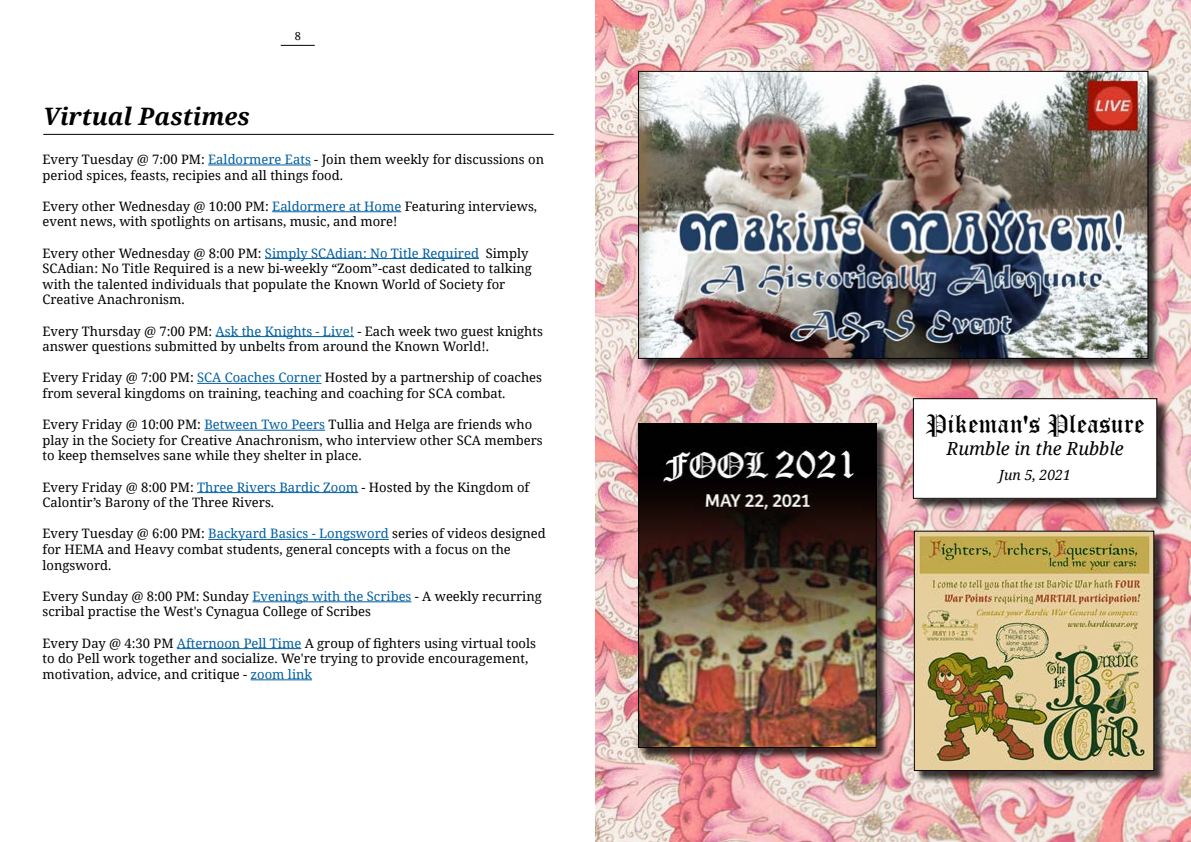
<style>
.page{position:relative;width:1191px;height:842px;background:#fff}
.page>*{position:absolute;margin:0;border:0;box-sizing:border-box;transform-origin:0 0}
.t1{font:26px "Old English Text MT Std";letter-spacing:.005em;color:#000}
.t2{font:italic 700 24px "Noto Serif";color:#000}
.t3{font:italic 18px "Noto Serif";color:#000}
.t4{font:italic 14px "Noto Serif";color:#000}
.t5{font:13px/15.6px "Noto Serif";color:#000}
.t6{font:11px "Noto Serif";color:#000}
.s1{color:#005fa3}
</style>
<div class="page">
<hr style="left:281px;top:45px;width:34px;height:1px;background:#000">
<img style="left:595px;top:0;width:596px;height:842px">
<hr style="left:43px;top:134px;width:510px;height:1px;background:#000">
<hr style="left:208px;top:165px;width:103px;height:1px;background:#005fa3">
<hr style="left:272px;top:211px;width:129px;height:1px;background:#005fa3">
<hr style="left:265px;top:258px;width:214px;height:1px;background:#005fa3">
<hr style="left:216px;top:336px;width:138px;height:1px;background:#005fa3">
<hr style="left:197px;top:383px;width:124px;height:1px;background:#005fa3">
<hr style="left:204px;top:430px;width:121px;height:1px;background:#005fa3">
<hr style="left:197px;top:492px;width:161px;height:1px;background:#005fa3">
<hr style="left:208px;top:539px;width:181px;height:1px;background:#005fa3">
<hr style="left:252px;top:601px;width:159px;height:1px;background:#005fa3">
<hr style="left:177px;top:648px;width:124px;height:1px;background:#005fa3">
<hr style="left:251px;top:679px;width:61px;height:1px;background:#005fa3">
<div style="left:915px;top:532px;width:251px;height:251px;background:#000;opacity:.75"></div>
<img style="left:916px;top:533px;width:236px;height:236px">
<div style="left:914px;top:531px;width:240px;height:240px;border:1px solid #000"></div>
<div style="left:639px;top:425px;width:249px;height:336px;background:#000;opacity:.75"></div>
<img style="left:640px;top:425px;width:234px;height:321px">
<div style="left:638px;top:423px;width:238px;height:325px;border:1px solid #000"></div>
<div style="left:914px;top:400px;width:255px;height:111px;background:#000;opacity:.75"></div>
<div style="left:913px;top:399px;width:243px;height:99px;background:#fff"></div>
<div style="left:913px;top:398px;width:244px;height:101px;border:1px solid #000"></div>
<div style="left:639px;top:73px;width:521px;height:299px;background:#000;opacity:.75"></div>
<img style="left:637px;top:70px;width:512px;height:289px">
<p class="t6" style="left:295px;top:29px;width:8px">8</p>
<h2 class="t2" style="left:43px;top:99px;width:208px">Virtual Pastimes</h2>
<p class="t5" style="left:43px;top:151px;width:503px">Every Tuesday @ 7:00 PM: <span class="s1">Ealdormere Eats</span> - Join them weekly for discussions on period spices, feasts, recipies and all things food.</p>
<p class="t5" style="left:43px;top:198px;width:496px">Every other Wednesday @ 10:00 PM: <span class="s1">Ealdormere at Home</span> Featuring interviews, event news, with spotlights on artisans, music, and more!</p>
<p class="t5" style="left:43px;top:245px;width:491px">Every other Wednesday @ 8:00 PM: <span class="s1">Simply SCAdian: No Title Required</span> Simply SCAdian: No Title Required is a new bi-weekly “Zoom”-cast dedicated to talking with the talented individuals that populate the Known World of Society for Creative Anachronism.</p>
<p class="t5" style="left:43px;top:323px;width:502px">Every Thursday @ 7:00 PM: <span class="s1">Ask the Knights - Live!</span> - Each week two guest knights answer questions submitted by unbelts from around the Known World!.</p>
<p class="t5" style="left:43px;top:369px;width:501px">Every Friday @ 7:00 PM: <span class="s1">SCA Coaches Corner</span> Hosted by a partnership of coaches from several kingdoms on training, teaching and coaching for SCA combat.</p>
<p class="t5" style="left:43px;top:416px;width:502px">Every Friday @ 10:00 PM: <span class="s1">Between Two Peers</span> Tullia and Helga are friends who play in the Society for Creative Anachronism, who interview other SCA members to keep themselves sane while they shelter in place.</p>
<p class="t5" style="left:43px;top:479px;width:488px">Every Friday @ 8:00 PM: <span class="s1">Three Rivers Bardic Zoom</span> - Hosted by the Kingdom of<br>Calontir’s Barony of the Three Rivers.</p>
<p class="t5" style="left:43px;top:525px;width:505px">Every Tuesday @ 6:00 PM: <span class="s1">Backyard Basics - Longsword</span> series of videos designed for HEMA and Heavy combat students, general concepts with a focus on the longsword.</p>
<p class="t5" style="left:43px;top:588px;width:501px">Every Sunday @ 8:00 PM: Sunday <span class="s1">Evenings with the Scribes</span> - A weekly recurring scribal practise the West's Cynagua College of Scribes</p>
<p class="t5" style="left:43px;top:635px;width:495px">Every Day @ 4:30 PM <span class="s1">Afternoon Pell Time</span> A group of fighters using virtual tools to do Pell work together and socialize. We're trying to provide encouragement, motivation, advice, and critique - <span class="s1">zoom link</span></p>
<h1 class="t1" style="left:925px;top:408px;width:220px">Pikeman's Pleasure</h1>
<h3 class="t3" style="left:946px;top:436px;width:179px">Rumble in the Rubble</h3>
<p class="t4" style="left:999px;top:465px;width:73px">Jun 5, 2021</p>
</div>
